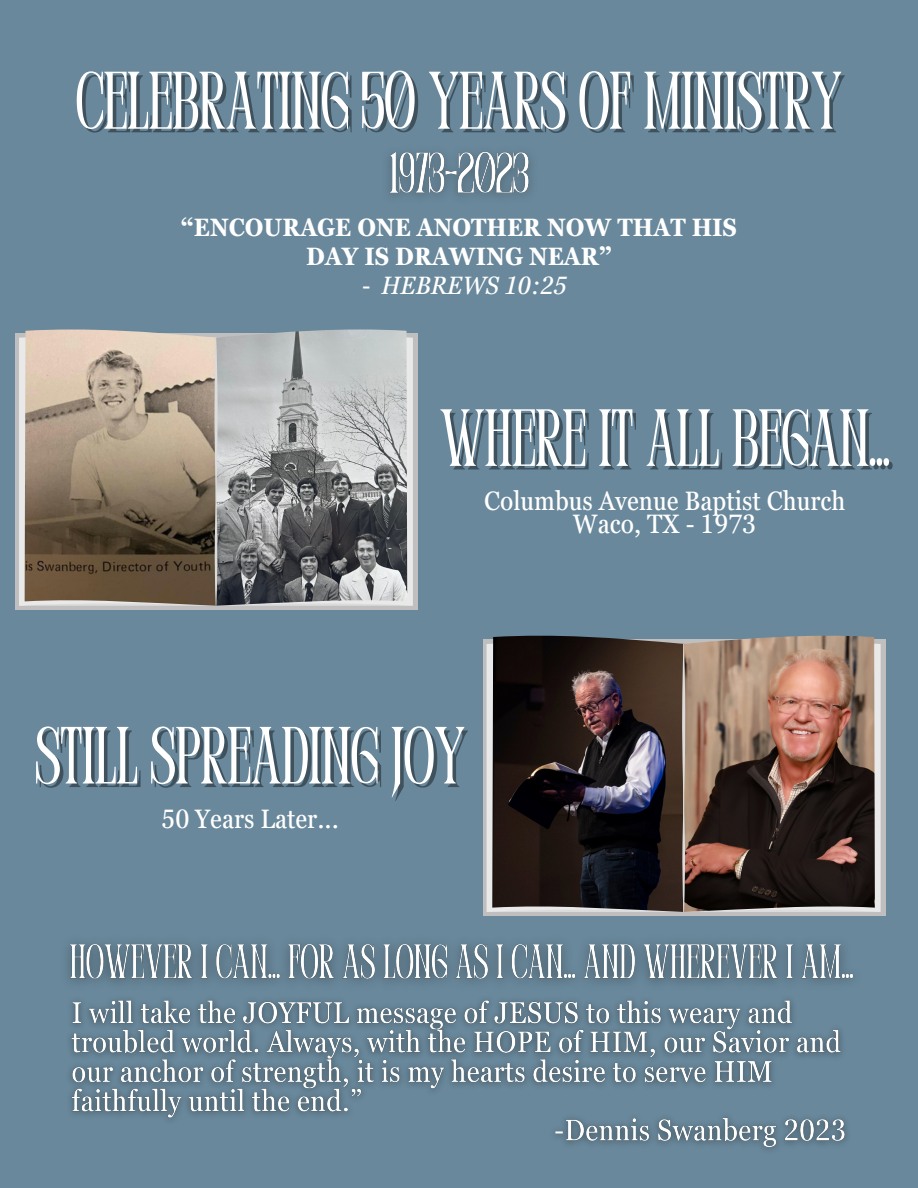
<style>
.page{position:relative;width:918px;height:1188px;background:#69889b}
.page>*{position:absolute;margin:0;border:0;box-sizing:border-box;transform-origin:0 0}
.t1{font:condensed 81.45px "Perandoryv 2";color:#fff}
.t2{font:condensed 80.85px "Perandoryv 2";color:#fff}
.t3{font:condensed 26.7px "Georgia Pro";color:#fff}
.t4{font:700 condensed 25.2px/29.2px "Georgia Pro";color:#fff;text-align:center}
.t5{font:italic condensed 25.2px "Georgia Pro";color:#fff}
.s1{font-style:normal}
</style>
<div class="page">
<div style="left:15px;top:333px;width:403px;height:277px;background:#bfbfbf"></div>
<svg style="left:19px;top:337px;width:195px;height:269px;background:#e4e4e4"></svg>
<img style="left:25px;top:330px;width:382px;height:275px">
<svg style="left:216px;top:334px;width:197px;height:272px"></svg>
<svg style="left:214px;top:338px;width:4px;height:268px"></svg>
<div style="left:483px;top:639px;width:402px;height:277px;background:linear-gradient(to right,#bfbfbf,#bfbfbf)"></div>
<svg style="left:487px;top:640px;width:195px;height:272px;background:#e5e5e5"></svg>
<img style="left:492px;top:636px;width:383px;height:275px">
<svg style="left:684px;top:640px;width:196px;height:272px;background:#785e53"></svg>
<svg style="left:682px;top:644px;width:3px;height:268px"></svg>
<img style="left:70px;top:1000px;width:777px;height:150px">
<img style="left:389px;top:151px;width:142px;height:44px">
<img style="left:68px;top:943px;width:786px;height:41px">
<p class="t1" style="left:76px;top:68px;width:767px">CELEBRATING 50 YEARS OF MINISTRY</p>
<p class="t4" style="left:181px;top:212px;width:558px">“ENCOURAGE ONE ANOTHER NOW THAT HIS<br>DAY IS DRAWING NEAR”</p>
<p class="t5" style="left:362px;top:271px;width:206px"><span class="s1">-</span> HEBREWS 10:25</p>
<p class="t2" style="left:440px;top:405px;width:452px">WHERE IT ALL BEGAN..</p>
<p class="t3" style="left:484px;top:486px;width:363px">Columbus Avenue Baptist Church</p>
<p class="t3" style="left:573px;top:509px;width:184px">Waco, TX - 1973</p>
<p class="t2" style="left:35px;top:723px;width:431px">STILL SPREADING JOY</p>
<p class="t3" style="left:162px;top:804px;width:179px">50 Years Later...</p>
</div>
